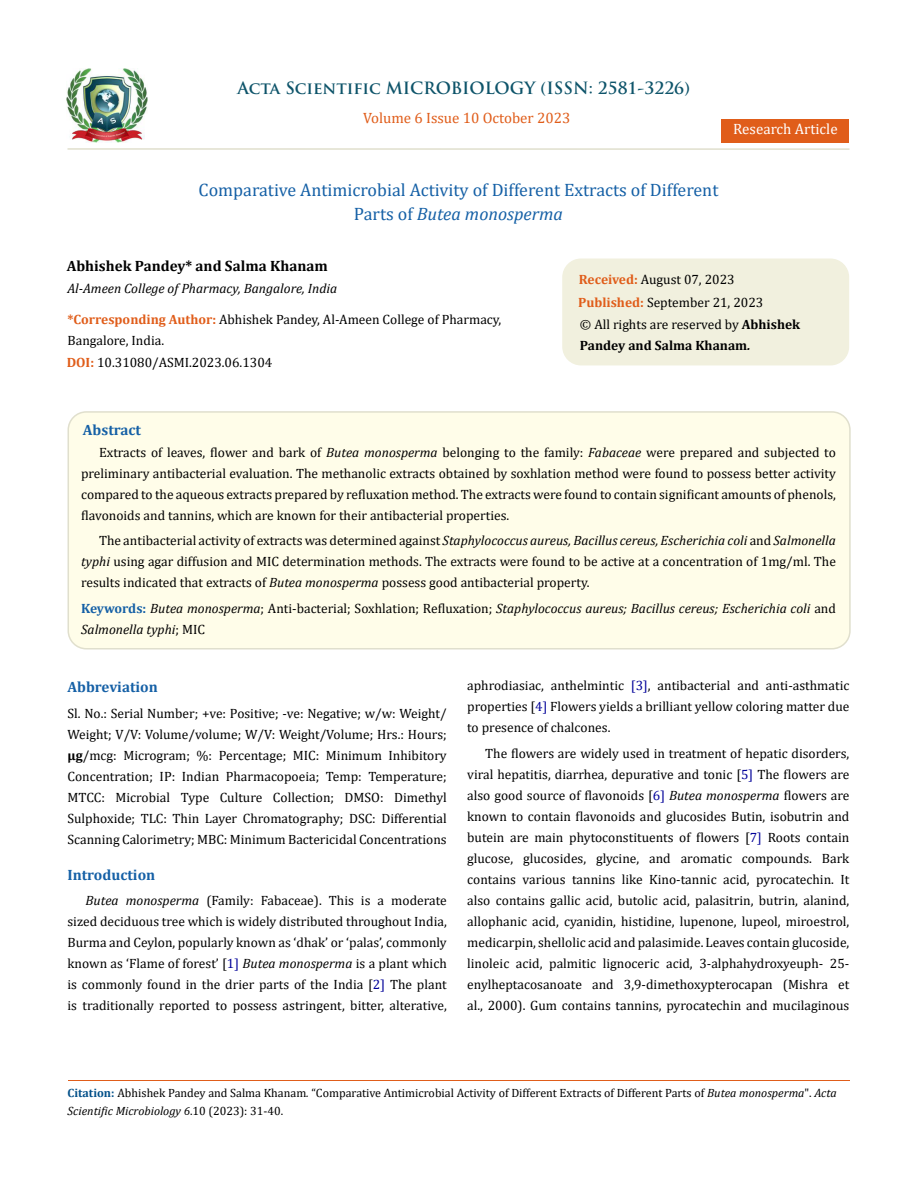
<style>
.page{position:relative;width:917px;height:1188px;background:#fff}
.page>*{position:absolute;margin:0;border:0;box-sizing:border-box;transform-origin:0 0}
.t1{font:18px/24px "Cambria";color:#1560a6;text-align:center}
.t2{font:700 16.5px "Trajan Pro";color:#0e546a}
.t3{font:700 15px "Cambria";color:#1560a6}
.t4{font:700 15px "Cambria";color:#000}
.t5{font:15px "Cambria";color:#e05d1a}
.t6{font:15px "Cambria";color:#fff}
.t7{font:13.5px/21px "Cambria";color:#000;text-align:justify}
.t8{font:italic 13.5px/21px "Cambria";color:#000}
.t9{font:700 13.5px/21px "Cambria";color:#000}
.t10{font:12px/18px "Cambria";color:#000}
.s1{font-style:italic}
.s2{font-weight:700;color:#e05d1a}
.s3{font-weight:400}
.s4{font-weight:700;font-style:normal;color:#1560a6}
.s5{font-style:normal}
.s6{font-weight:700}
.s7{color:#009}
.s8{font-weight:700;color:#035089}
</style>
<div class="page">
<img style="left:67px;top:68px;width:80px;height:74px">
<div style="left:721px;top:119px;width:128px;height:23px;background:#e05d1a"></div>
<div style="left:563px;top:259px;width:285px;height:106px;background:#f1f0de;border-radius:18px"></div>
<div style="left:562px;top:259px;width:287px;height:106px;border:2px solid #f1f0de;border-radius:18px"></div>
<div style="left:68px;top:412px;width:781px;height:237px;background:#fffde9;border-radius:18px"></div>
<div style="left:67px;top:411px;width:783px;height:239px;border:2px solid #e0dfcd;border-radius:18px"></div>
<hr style="left:68px;top:1081px;width:781px;height:1px;background:#e05d1a">
<hr style="left:67px;top:148px;width:782px;height:2px;background:#e0dfcd">
<p class="t2" style="left:237px;top:77px;width:454px">Acta Scientific MICROBIOLOGY (ISSN: 2581-3226)</p>
<p class="t5" style="left:363px;top:109px;width:209px">Volume 6 Issue 10 October 2023</p>
<p class="t6" style="left:733px;top:120px;width:106px">Research Article</p>
<h1 class="t1" style="left:198px;top:178px;width:521px">Comparative Antimicrobial Activity of Different Extracts of Different<br>Parts of <span class="s1">Butea monosperma</span></h1>
<p class="t4" style="left:67px;top:255px;width:262px">Abhishek Pandey* and Salma Khanam</p>
<p class="t8" style="left:67px;top:278px;width:271px">Al-Ameen College of Pharmacy, Bangalore, India</p>
<p class="t7" style="left:67px;top:309px;width:435px"><span class="s2">*Corresponding Author:</span> Abhishek Pandey, Al-Ameen College of Pharmacy,<br>Bangalore, India.</p>
<p class="t7" style="left:578px;top:268px;width:187px;line-height:23px"><span class="s2">Received:</span> August 07, 2023<br><span class="s2">Published:</span> September 21, 2023</p>
<p class="t9" style="left:580px;top:313px;width:222px"><span class="s3">© All rights are reserved by</span> Abhishek<br>Pandey and Salma Khanam<span class="s1">.</span></p>
<p class="t7" style="left:67px;top:352px;width:207px"><span class="s2">DOI:</span> 10.31080/ASMI.2023.06.1304</p>
<p class="t3" style="left:83px;top:420px;width:60px">Abstract</p>
<p class="t7" style="left:81px;top:441px;width:756px;text-indent:18px">Extracts of leaves, flower and bark of <span class="s1">Butea monosperma</span> belonging to the family: <span class="s1">Fabaceae</span> were prepared and subjected to preliminary antibacterial evaluation. The methanolic extracts obtained by soxhlation method were found to possess better activity compared to the aqueous extracts prepared by refluxation method. The extracts were found to contain significant amounts of phenols, flavonoids and tannins, which are known for their antibacterial properties.</p>
<p class="t7" style="left:81px;top:530px;width:756px;text-indent:18px">The antibacterial activity of extracts was determined against <span class="s1">Staphylococcus aureus, Bacillus cereus, Escherichia coli</span> and <span class="s1">Salmonella typhi</span> using agar diffusion and MIC determination methods. The extracts were found to be active at a concentration of 1mg/ml. The results indicated that extracts of <span class="s1">Butea monosperma</span> possess good antibacterial property.</p>
<p class="t8" style="left:81px;top:597px;width:756px"><span class="s4">Keywords:</span> Butea monosperma<span class="s5">; Anti-bacterial; Soxhlation; Refluxation;</span> Staphylococcus aureus; Bacillus cereus; Escherichia coli <span class="s5">and<br></span>Salmonella typhi<span class="s5">; MIC</span></p>
<p class="t3" style="left:67px;top:677px;width:92px">Abbreviation</p>
<p class="t7" style="left:67px;top:703px;width:381px">Sl. No.: Serial Number; +ve: Positive; -ve: Negative; w/w: Weight/ Weight; V/V: Volume/volume; W/V: Weight/Volume; Hrs.: Hours; <span class="s6">μg</span>/mcg: Microgram; %: Percentage; MIC: Minimum Inhibitory Concentration; IP: Indian Pharmacopoeia; Temp: Temperature; MTCC: Microbial Type Culture Collection; DMSO: Dimethyl Sulphoxide; TLC: Thin Layer Chromatography; DSC: Differential Scanning Calorimetry; MBC: Minimum Bactericidal Concentrations</p>
<p class="t3" style="left:67px;top:864px;width:89px">Introduction</p>
<p class="t7" style="left:67px;top:890px;width:381px;text-indent:18px"><span class="s1">Butea monosperma</span> (Family: Fabaceae). This is a moderate sized deciduous tree which is widely distributed throughout India, Burma and Ceylon, popularly known as ‘dhak’ or ‘palas’, commonly known as ‘Flame of forest’ [<span class="s7">1]</span> <span class="s1">Butea monosperma</span> is a plant which is commonly found in the drier parts of the India [<span class="s7">2]</span> The plant is traditionally reported to possess astringent, bitter, alterative,</p>
<p class="t7" style="left:467px;top:675px;width:384px">aphrodiasiac, anthelmintic <span class="s7">[3]</span>, antibacterial and anti-asthmatic properties [<span class="s7">4]</span> Flowers yields a brilliant yellow coloring matter due to presence of chalcones.</p>
<p class="t7" style="left:467px;top:742px;width:384px;text-indent:18px">The flowers are widely used in treatment of hepatic disorders, viral hepatitis, diarrhea, depurative and tonic [<span class="s7">5]</span> The flowers are also good source of flavonoids [<span class="s7">6]</span> <span class="s1">Butea monosperma</span> flowers are known to contain flavonoids and glucosides Butin, isobutrin and butein are main phytoconstituents of flowers [<span class="s7">7]</span> Roots contain glucose, glucosides, glycine, and aromatic compounds. Bark contains various tannins like Kino-tannic acid, pyrocatechin. It also contains gallic acid, butolic acid, palasitrin, butrin, alanind, allophanic acid, cyanidin, histidine, lupenone, lupeol, miroestrol, medicarpin, shellolic acid and palasimide. Leaves contain glucoside, linoleic acid, palmitic lignoceric acid, 3-alphahydroxyeuph- 25- enylheptacosanoate and 3,9-dimethoxypterocapan (Mishra et al., 2000). Gum contains tannins, pyrocatechin and mucilaginous</p>
<p class="t10" style="left:68px;top:1084px;width:770px"><span class="s8">Citation:</span> Abhishek Pandey and Salma Khanam<span class="s1">.</span> “Comparative Antimicrobial Activity of Different Extracts of Different Parts of <span class="s1">Butea monosperma</span>". <span class="s1">Acta<br>Scientific Microbiology 6</span>.10 (2023): 31-40.</p>
</div>
